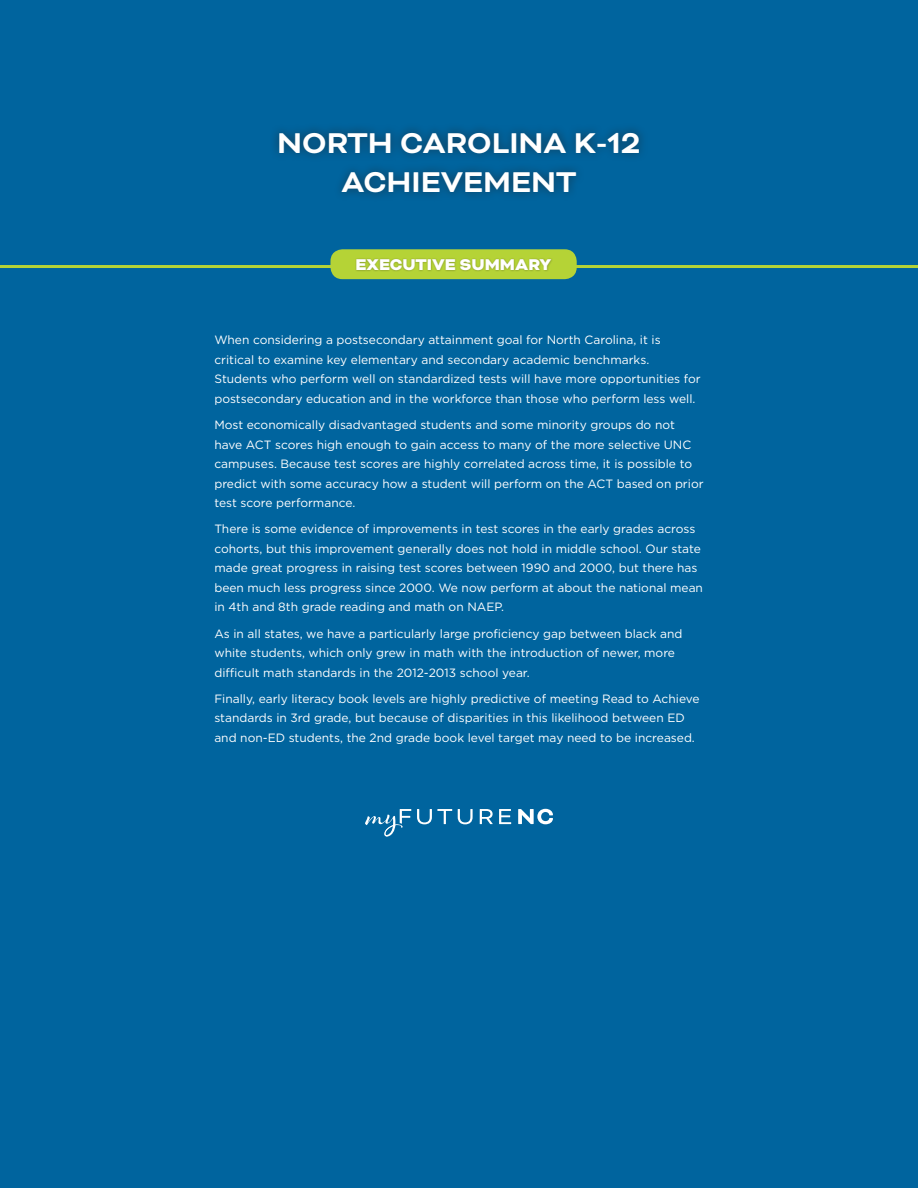
<style>
.page{position:relative;width:918px;height:1188px;background:#00649e}
.page>*{position:absolute;margin:0;border:0;box-sizing:border-box;transform-origin:0 0}
.t1{font:700 33px/39.6px "Bicyclette";color:#fff;text-align:center}
.t2{font:900 18px "Bicyclette";color:#fff}
.t3{font:12px/19.5px "Gotham";color:#fff}
</style>
<div class="page">
<div style="left:270px;top:123px;width:378px;height:79px;background:#231f20;opacity:.55"></div>
<svg style="left:417px;top:809px;width:35px;height:15px"></svg>
<svg style="left:458px;top:809px;width:15px;height:15px"></svg>
<svg style="left:480px;top:809px;width:13px;height:15px"></svg>
<svg style="left:499px;top:809px;width:12px;height:15px"></svg>
<svg style="left:518px;top:809px;width:35px;height:15px"></svg>
<svg style="left:365px;top:809px;width:46px;height:28px"></svg>
<hr style="left:0;top:265px;width:918px;height:3px;background:#b5d336">
<div style="left:330px;top:249px;width:247px;height:30px;background:#b5d336;border-radius:12px"></div>
<div style="left:355px;top:257px;width:198px;height:15px;background:#231f20;opacity:.33"></div>
<p class="t1" style="left:277px;top:123px;width:365px">NORTH CAROLINA K-12<br>ACHIEVEMENT</p>
<p class="t2" style="left:356px;top:254px;width:197px">EXECUTIVE SUMMARY</p>
<p class="t3" style="left:214px;top:330px;width:488px">When considering a postsecondary attainment goal for North Carolina, it is critical to examine key elementary and secondary academic benchmarks.<br>Students who perform well on standardized tests will have more opportunities for postsecondary education and in the workforce than those who perform less well.</p>
<p class="t3" style="left:214px;top:415px;width:491px">Most economically disadvantaged students and some minority groups do not have ACT scores high enough to gain access to many of the more selective UNC campuses. Because test scores are highly correlated across time, it is possible to predict with some accuracy how a student will perform on the ACT based on prior test score performance.</p>
<p class="t3" style="left:214px;top:519px;width:490px">There is some evidence of improvements in test scores in the early grades across cohorts, but this improvement generally does not hold in middle school. Our state made great progress in raising test scores between 1990 and 2000, but there has been much less progress since 2000. We now perform at about the national mean in 4th and 8th grade reading and math on NAEP.</p>
<p class="t3" style="left:214px;top:623px;width:470px">As in all states, we have a particularly large proficiency gap between black and white students, which only grew in math with the introduction of newer, more difficult math standards in the 2012-2013 school year.</p>
<p class="t3" style="left:214px;top:689px;width:487px">Finally, early literacy book levels are highly predictive of meeting Read to Achieve standards in 3rd grade, but because of disparities in this likelihood between ED and non-ED students, the 2nd grade book level target may need to be increased.</p>
</div>
